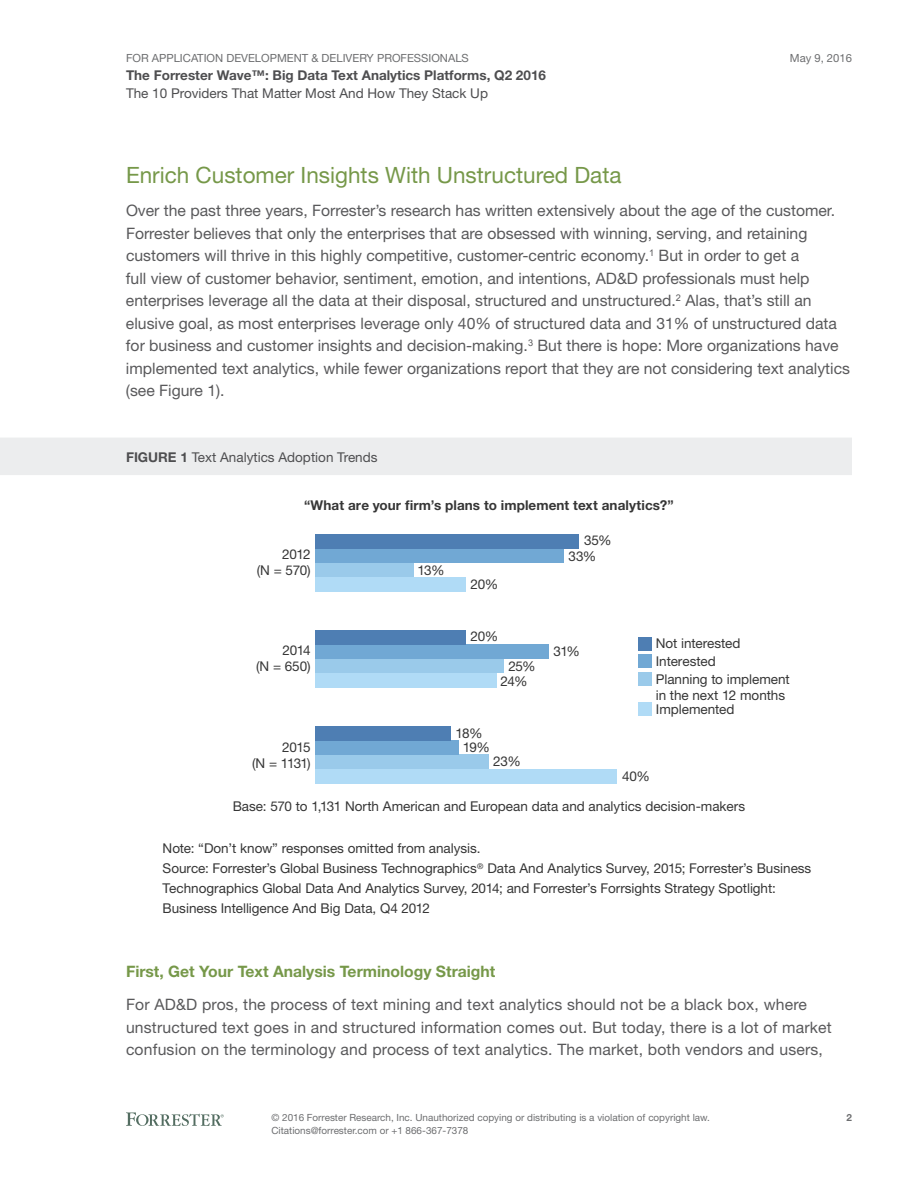
<style>
.page{position:relative;width:918px;height:1188px;background:#fff}
.page>*{position:absolute;margin:0;border:0;box-sizing:border-box;transform-origin:0 0}
.t1{font:22.5px "Helvetica Neue LT Std";color:#769849}
.t2{font:15.75px/22.5px "Helvetica Neue LT Std";color:#59595b}
.t3{font:700 15.75px "Helvetica Neue LT Std";color:#769849}
.t4{font:13.5px/19.8px "Helvetica Neue LT Std";color:#363636}
.t5{font:13.5px "Helvetica Neue LT Std";color:#4e4e50}
.t6{font:700 13.5px "Helvetica Neue LT Std";color:#4e4e50}
.t7{font:700 13.5px "Helvetica Neue LT Std";letter-spacing:.005em;color:#363636}
.t8{font:13.5px/16.2px "Helvetica Neue LT Std";letter-spacing:-.055em;color:#363636;text-align:right}
.t9{font:11.25px "Helvetica Neue LT Std";color:#6d6e70}
.t10{font:9.9px/12.8px "Helvetica Neue LT Std";color:#6d6e70}
.t11{font:700 9.9px "Helvetica Neue LT Std";color:#6d6e70}
.s1{font-weight:700}
</style>
<div class="page">
<svg style="left:126px;top:1112px;width:98px;height:14px"></svg>
<div style="left:0;top:438px;width:852px;height:37px;background:#ecedee"></div>
<div style="left:315px;top:577px;width:151px;height:14px;background:#b0dbf6"></div>
<div style="left:315px;top:673px;width:181px;height:15px;background:#b0dbf6"></div>
<div style="left:315px;top:769px;width:302px;height:15px;background:#b0dbf6"></div>
<div style="left:315px;top:563px;width:99px;height:14px;background:#9acaea"></div>
<div style="left:315px;top:659px;width:189px;height:14px;background:#9acaea"></div>
<div style="left:315px;top:755px;width:174px;height:14px;background:#9acaea"></div>
<div style="left:315px;top:548px;width:249px;height:15px;background:#71a8d4"></div>
<div style="left:315px;top:644px;width:234px;height:15px;background:#71a8d4"></div>
<div style="left:315px;top:740px;width:144px;height:15px;background:#71a8d4"></div>
<div style="left:315px;top:534px;width:264px;height:14px;background:#4e7eb3"></div>
<div style="left:315px;top:630px;width:151px;height:14px;background:#4e7eb3"></div>
<div style="left:315px;top:726px;width:136px;height:14px;background:#4e7eb3"></div>
<div style="left:638px;top:637px;width:13px;height:13px;background:#4e7eb3"></div>
<div style="left:638px;top:655px;width:13px;height:13px;background:#71a8d4"></div>
<div style="left:638px;top:672px;width:13px;height:14px;background:#9acaea"></div>
<div style="left:638px;top:702px;width:13px;height:14px;background:#b0dbf6"></div>
<p class="t9" style="left:126px;top:51px;width:344px">For Application Development &amp; Delivery Professionals</p>
<p class="t6" style="left:126px;top:67px;width:422px">The Forrester Wave™: Big Data Text Analytics Platforms, Q2 2016</p>
<p class="t5" style="left:126px;top:85px;width:364px">The 10 Providers That Matter Most And How They Stack Up</p>
<p class="t9" style="left:790px;top:51px;width:64px">May 9, 2016</p>
<h1 class="t1" style="left:126px;top:161px;width:497px">Enrich Customer I nsights With Unstructured Data</h1>
<p class="t2" style="left:126px;top:199px;width:726px">Over the past three years, Forrester’s research has written extensively about the age of the customer.<br>Forrester believes that only the enterprises that are obsessed with winning, serving, and retaining customers will thrive in this highly competitive, customer-centric economy.<sup>1</sup> But in order to get a<br>full view of customer behavior, sentiment, emotion, and intentions, AD&amp;D professionals must help enterprises leverage all the data at their disposal, structured and unstructured.<sup>2</sup> Alas, that’s still an elusive goal, as most enterprises leverage only 40% of structured data and 31% of unstructured data for business and customer insights and decision-making.<sup>3</sup> But there is hope: More organizations have implemented text analytics, while fewer organizations report that they are not considering text analytics (see Figure 1).</p>
<p class="t5" style="left:126px;top:449px;width:253px"><span class="s1">FIGURE 1</span> Text Analytics Adoption Trends</p>
<p class="t7" style="left:304px;top:497px;width:371px">“What are your firm’s plans to implement text analytics?”</p>
<p class="t4" style="left:257px;top:546px;width:55px;line-height:16.2px;text-align:right">2012<br>(N = 570)</p>
<p class="t4" style="left:256px;top:642px;width:56px;line-height:16.2px;text-align:right">2014<br>(N = 650)</p>
<p class="t4" style="left:418px;top:561px;width:29px">13%</p>
<p class="t4" style="left:471px;top:574px;width:29px">20%</p>
<p class="t4" style="left:471px;top:626px;width:29px">20%</p>
<p class="t4" style="left:501px;top:659px;width:37px;line-height:14.7px;text-indent:8px">25%<br>24%</p>
<p class="t4" style="left:569px;top:532px;width:45px;line-height:15.8px;text-indent:16px">35%<br>33%</p>
<p class="t4" style="left:554px;top:641px;width:28px">31%</p>
<p class="t4" style="left:656px;top:634px;width:135px;line-height:17.7px">Not interested<br>Interested<br>Planning to implement</p>
<p class="t4" style="left:656px;top:688px;width:131px;line-height:14px">in the next 12 months<br>Implemented</p>
<p class="t4" style="left:455px;top:726px;width:36px;line-height:14.1px;text-align:center">18%<br>19%</p>
<p class="t8" style="left:252px;top:739px;width:60px">2015<br>(N = 1131)</p>
<p class="t4" style="left:493px;top:751px;width:29px">23%</p>
<p class="t4" style="left:622px;top:766px;width:30px">40%</p>
<p class="t4" style="left:233px;top:797px;width:514px">Base: 570 to 1,131 North American and European data and analytics decision-makers</p>
<p class="t4" style="left:163px;top:839px;width:650px">Note: “Don’t know” responses omitted from analysis.<br>Source: Forrester’s Global Business Technographics<sup>®</sup> Data And Analytics Survey, 2015; Forrester’s Business Technographics Global Data And Analytics Survey, 2014; and Forrester’s Forrsights Strategy Spotlight:<br>Business Intelligence And Big Data, Q4 2012</p>
<p class="t3" style="left:126px;top:961px;width:371px">First, Get Your Text Analysis Terminology Straight</p>
<p class="t2" style="left:126px;top:993px;width:707px">For AD&amp;D pros, the process of text mining and text analytics should not be a black box, where unstructured text goes in and structured information comes out. But today, there is a lot of market confusion on the terminology and process of text analytics. The market, both vendors and users,</p>
<p class="t10" style="left:272px;top:1111px;width:440px">© 2016 Forrester Research, I nc. Unauthorized copying or distributing is a violation of copyright law.<br>Citations@forrester.com or +1 866-367-7378</p>
<p class="t11" style="left:846px;top:1112px;width:7px">2</p>
</div>
